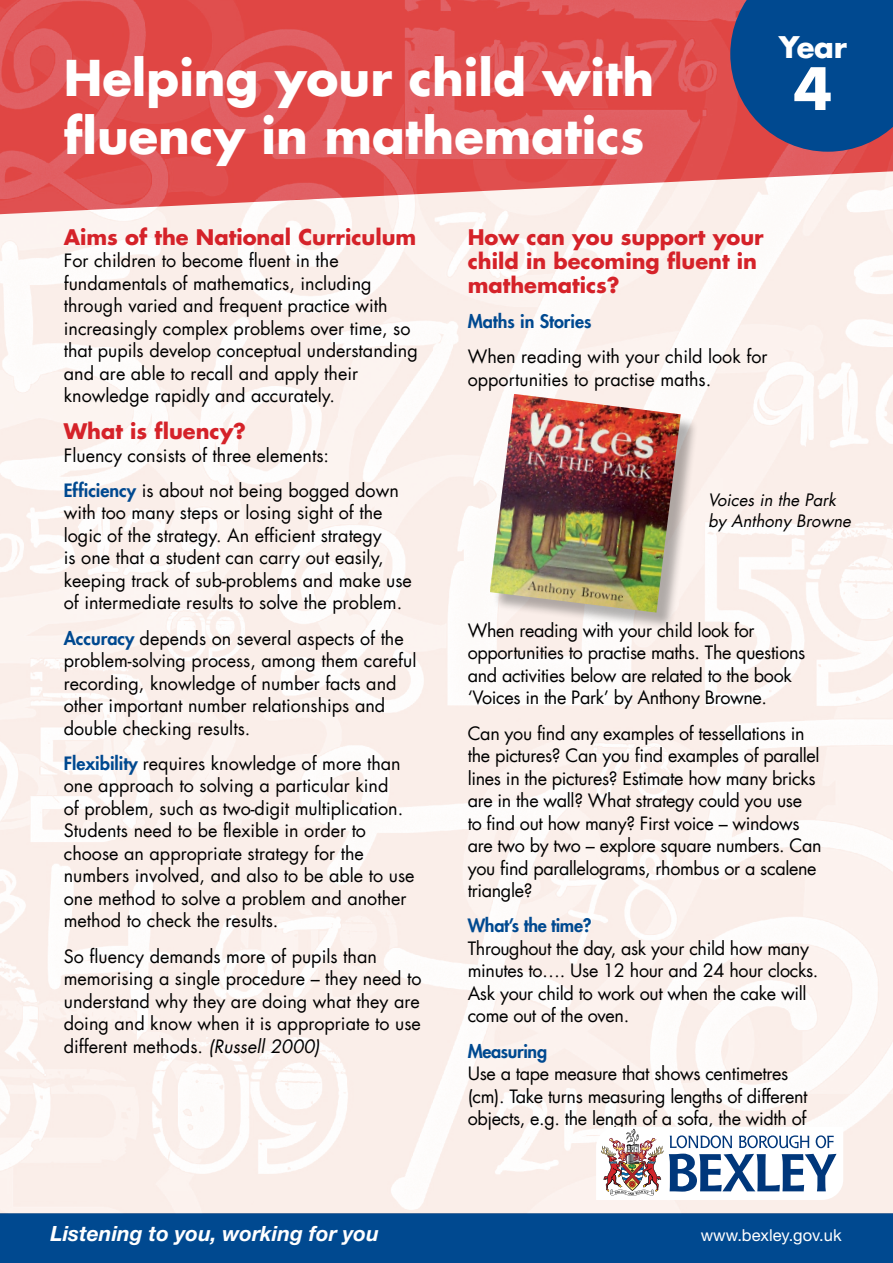
<style>
.page{position:relative;width:893px;height:1263px;background:#fff}
.page>*{position:absolute;margin:0;border:0;box-sizing:border-box;transform-origin:0 0}
.t1{font:700 56.85px "Futura LT";color:#fff}
.t2{font:700 48.3px/57.9px "Futura LT";color:#fff}
.t3{font:700 29.1px "Futura LT";color:#fff}
.t4{font:700 21px/24px "Futura LT";color:#d52229}
.t5{font:italic 700 21px "Helvetica Neue LT Std";color:#fff}
.t6{font:18px/22.5px "Futura LT";color:#000}
.t7{font:18px/22.5px "Futura LT";letter-spacing:-.02em;color:#000}
.t8{font:800 18px "Futura LT";letter-spacing:-.02em;color:#004990}
.t9{font:800 18px "Futura LT";color:#004990}
.t10{font:italic 16.65px/20.9px "Futura LT";color:#000}
.t11{font:16.5px "Helvetica Neue LT Std";color:#fff}
.s1{font-weight:800;color:#004990}
.s2{font-style:italic}
</style>
<div class="page">
<div style="left:0;top:1213px;width:893px;height:50px;background:#004990"></div>
<svg style="left:0;top:0;width:893px;height:216px;background:#e36464"></svg>
<svg style="left:596px;top:1127px;width:247px;height:73px"></svg>
<div style="left:492px;top:396px;width:207px;height:235px;background:#000;opacity:.3"></div>
<img style="left:490px;top:394px;width:191px;height:218px">
<svg style="left:730px;top:0;width:163px;height:152px;background:#1a4987"></svg>
<h2 class="t2" style="left:64px;top:49px;width:592px">Helping your child with fluency in mathematics</h2>
<h3 class="t3" style="left:779px;top:28px;width:70px">Year</h3>
<h1 class="t1" style="left:793px;top:51px;width:40px">4</h1>
<p class="t4" style="left:64px;top:225px;width:354px">Aims of the National Curriculum</p>
<p class="t6" style="left:64px;top:250px;width:356px">For children to become fluent in the fundamentals of mathematics, including through varied and frequent practice with increasingly complex problems over time, so that pupils develop conceptual understanding and are able to recall and apply their knowledge rapidly and accurately.</p>
<p class="t4" style="left:64px;top:419px;width:184px">What is fluency?</p>
<p class="t6" style="left:64px;top:437px;width:337px;line-height:35.2px">Fluency consists of three elements:<br><span class="s1">Efficiency</span> is about not being bogged down</p>
<p class="t6" style="left:64px;top:502px;width:350px">with too many steps or losing sight of the logic of the strategy. An efficient strategy<br>is one that a student can carry out easily, keeping track of sub-problems and make use of intermediate results to solve the problem.</p>
<p class="t6" style="left:64px;top:627px;width:354px"><span class="s1">Accuracy</span> depends on several aspects of the problem-solving process, among them careful recording, knowledge of number facts and other important number relationships and double checking results.</p>
<p class="t6" style="left:64px;top:752px;width:352px"><span class="s1">Flexibility</span> requires knowledge of more than one approach to solving a particular kind<br>of problem, such as two-digit multiplication.<br>Students need to be flexible in order to choose an appropriate strategy for the numbers involved, and also to be able to use one method to solve a problem and another method to check the results.</p>
<p class="t6" style="left:64px;top:945px;width:359px">So fluency demands more of pupils than memorising a single procedure – they need to understand why they are doing what they are doing and know when it is appropriate to use different methods. <span class="s2">(Russell 2000)</span></p>
<p class="t4" style="left:468px;top:225px;width:297px">How can you support your child in becoming fluent in mathematics?</p>
<p class="t9" style="left:468px;top:309px;width:125px">Maths in Stories</p>
<p class="t6" style="left:468px;top:346px;width:301px">When reading with your child look for opportunities to practise maths.</p>
<p class="t10" style="left:708px;top:489px;width:144px">Voices in the Park by Anthony Browne</p>
<p class="t7" style="left:468px;top:619px;width:339px">When reading with your child look for opportunities to practise maths. The questions and activities below are related to the book ‘Voices in the Park’ by Anthony Browne.</p>
<p class="t7" style="left:468px;top:722px;width:355px">Can you find any examples of tessellations in the pictures? Can you find examples of parallel lines in the pictures? Estimate how many bricks are in the wall? What strategy could you use<br>to find out how many? First voice – windows are two by two – explore square numbers. Can you find parallelograms, rhombus or a scalene triangle?</p>
<p class="t8" style="left:468px;top:914px;width:125px">What’s the time?</p>
<p class="t7" style="left:468px;top:937px;width:352px">Throughout the day, ask your child how many minutes to…. Use 12 hour and 24 hour clocks.<br>Ask your child to work out when the cake will come out of the oven.</p>
<p class="t8" style="left:468px;top:1039px;width:81px">Measuring</p>
<p class="t7" style="left:468px;top:1062px;width:341px">Use a tape measure that shows centimetres (cm). Take turns measuring lengths of different objects, e.g. the length of a sofa, the width of</p>
<p class="t5" style="left:51px;top:1220px;width:330px">Listening to you, working for you</p>
<p class="t11" style="left:701px;top:1225px;width:142px">www.bexley.gov.uk</p>
</div>
